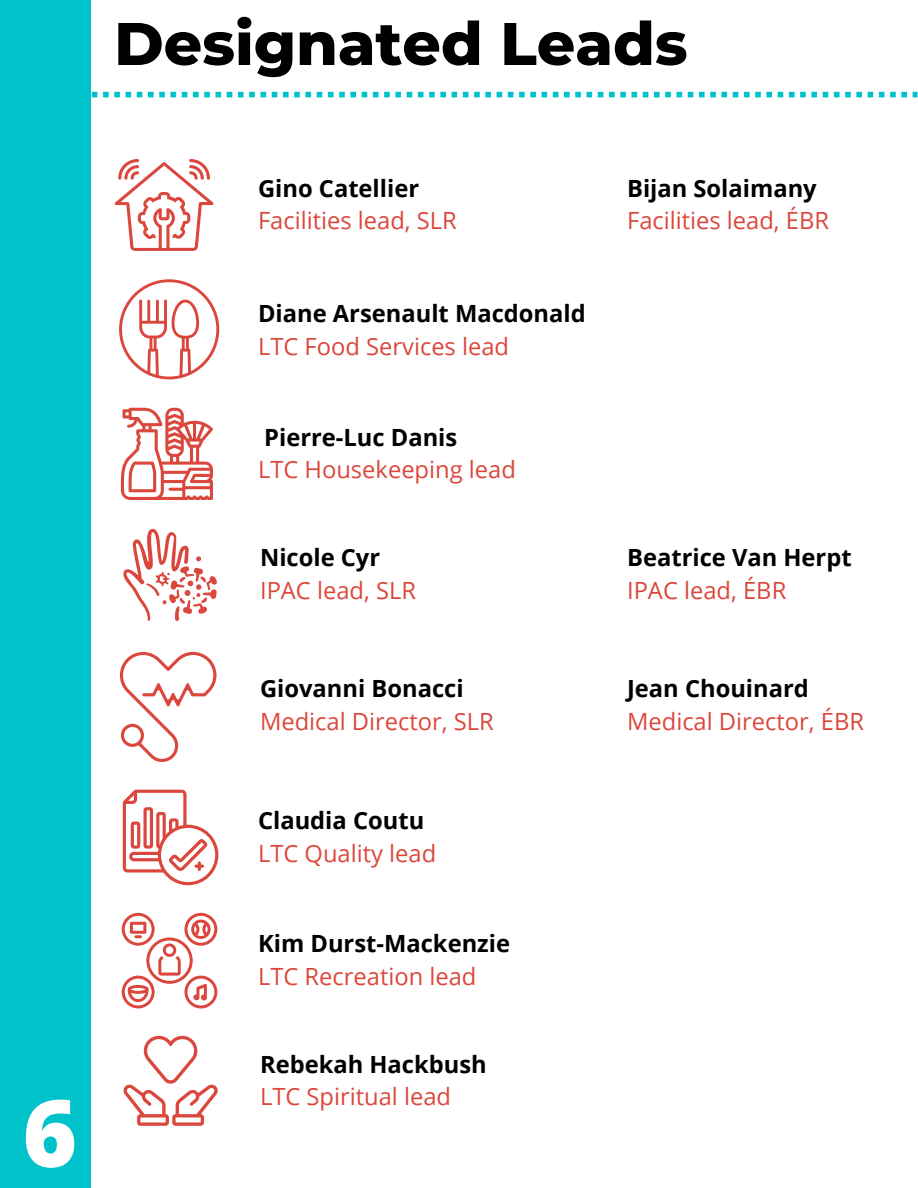
<style>
.page{position:relative;width:918px;height:1188px;background:#00c2cb}
.page>*{position:absolute;margin:0;border:0;box-sizing:border-box;transform-origin:0 0}
.t1{font:800 93px "Open Sans";color:#fff}
.t2{font:800 60px "Montserrat";color:#000}
.t3{font:23.7px "Open Sans";color:#db473c}
.t4{font:700 23.7px "Open Sans";color:#000}
</style>
<div class="page">
<div style="left:92px;top:0;width:826px;height:1188px;background:#fff"></div>
<svg style="left:92px;top:92px;width:826px;height:5px"></svg>
<svg style="left:115px;top:159px;width:99px;height:92px"></svg>
<svg style="left:121px;top:408px;width:92px;height:92px"></svg>
<svg style="left:119px;top:651px;width:98px;height:111px"></svg>
<svg style="left:119px;top:279px;width:100px;height:100px"></svg>
<svg style="left:123px;top:790px;width:95px;height:95px"></svg>
<svg style="left:122px;top:913px;width:95px;height:95px"></svg>
<svg style="left:123px;top:1036px;width:95px;height:90px"></svg>
<svg style="left:123px;top:529px;width:94px;height:92px"></svg>
<p class="t1" style="left:23px;top:1068px;width:56px">6</p>
<p class="t2" style="left:114px;top:7px;width:575px">Designated Leads</p>
<p class="t4" style="left:258px;top:172px;width:163px">Gino Catellier</p>
<p class="t3" style="left:258px;top:204px;width:200px">Facilities lead, SLR</p>
<p class="t4" style="left:258px;top:297px;width:329px">Diane Arsenault Macdonald</p>
<p class="t3" style="left:258px;top:329px;width:253px">LTC Food Services lead</p>
<p class="t4" style="left:264px;top:420px;width:195px">Pierre-Luc Danis</p>
<p class="t3" style="left:258px;top:453px;width:259px">LTC Housekeeping lead</p>
<p class="t4" style="left:260px;top:541px;width:122px">Nicole Cyr</p>
<p class="t3" style="left:260px;top:574px;width:157px">IPAC lead, SLR</p>
<p class="t4" style="left:260px;top:672px;width:205px">Giovanni Bonacci</p>
<p class="t3" style="left:260px;top:705px;width:235px">Medical Director, SLR</p>
<p class="t4" style="left:258px;top:804px;width:168px">Claudia Coutu</p>
<p class="t3" style="left:258px;top:836px;width:180px">LTC Quality lead</p>
<p class="t4" style="left:258px;top:927px;width:254px">Kim Durst-Mackenzie</p>
<p class="t3" style="left:258px;top:960px;width:220px">LTC Recreation lead</p>
<p class="t4" style="left:260px;top:1047px;width:228px">Rebekah Hackbush</p>
<p class="t3" style="left:260px;top:1080px;width:193px">LTC Spiritual lead</p>
<p class="t4" style="left:627px;top:172px;width:191px">Bijan Solaimany</p>
<p class="t3" style="left:627px;top:204px;width:204px">Facilities lead, ÉBR</p>
<p class="t4" style="left:627px;top:541px;width:226px">Beatrice Van Herpt</p>
<p class="t3" style="left:627px;top:574px;width:161px">IPAC lead, ÉBR</p>
<p class="t4" style="left:627px;top:672px;width:183px">Jean Chouinard</p>
<p class="t3" style="left:627px;top:705px;width:238px">Medical Director, ÉBR</p>
</div>
